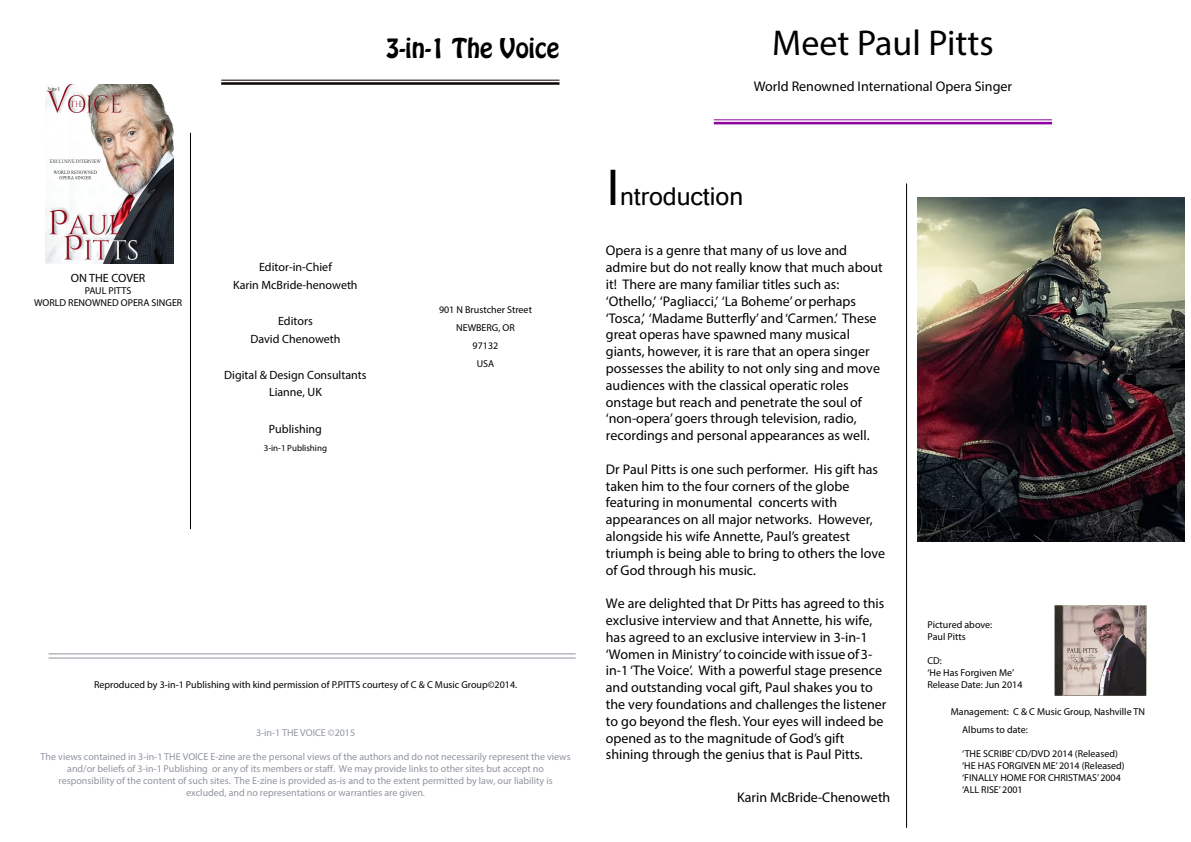
<style>
.page{position:relative;width:1191px;height:842px;background:#fff}
.page>*{position:absolute;margin:0;border:0;box-sizing:border-box;transform-origin:0 0}
.t1{font:36px "Myriad Pro";color:#000}
.t2{font:24px "Hobo Std";color:#000}
.t3{font:24px "Mangal";color:#000}
.t4{font:14px/16.8px "Myriad Pro";color:#000}
.t5{font:12px/17.5px "Myriad Pro";color:#000;text-align:center}
.t6{font:10px/12px "Myriad Pro";color:#8f959e;text-align:center}
.t7{font:10px/12px "Myriad Pro";color:#000}
.t8{font:9px "Myriad Pro";color:#000}
.s1{font-size:48px}
</style>
<div class="page">
<hr style="left:906px;top:183px;width:1px;height:645px;background:#000">
<hr style="left:221px;top:80px;width:338px;height:1px;background:#0b0300">
<hr style="left:221px;top:82px;width:338px;height:3px;background:#0b0300">
<svg style="left:48px;top:653px;width:527px;height:6px"></svg>
<hr style="left:714px;top:119px;width:338px;height:1px;background:#8f049e">
<hr style="left:714px;top:122px;width:338px;height:2px;background:#8f049e">
<hr style="left:49px;top:653px;width:526px;height:1px;background:#8f959e">
<hr style="left:49px;top:658px;width:526px;height:1px;background:#8f959e">
<hr style="left:190px;top:133px;width:1px;height:396px;background:#000">
<img style="left:1054px;top:606px;width:93px;height:90px">
<img style="left:917px;top:197px;width:267px;height:345px">
<img style="left:45px;top:84px;width:129px;height:179px">
<h2 class="t2" style="left:386px;top:31px;width:175px">3-in-1 The Voice</h2>
<p class="t5" style="left:71px;top:269px;width:76px">ON THE COVER</p>
<p class="t7" style="left:34px;top:284px;width:150px;text-align:center">PAUL PITTS<br>WORLD RENOWNED OPERA SINGER</p>
<p class="t5" style="left:233px;top:258px;width:126px;line-height:18px">Editor-in-Chief<br>Karin McBride-henoweth</p>
<p class="t5" style="left:250px;top:312px;width:92px">Editors<br>David Chenoweth</p>
<p class="t5" style="left:224px;top:366px;width:144px">Digital &amp; Design Consultants<br>Lianne, UK</p>
<p class="t5" style="left:269px;top:420px;width:55px">Publishing</p>
<p class="t8" style="left:264px;top:442px;width:65px">3-in-1 Publishing</p>
<p class="t7" style="left:439px;top:301px;width:94px;line-height:18px;text-align:center">901 N Brustcher Street<br>NEWBERG, OR<br>97132<br>USA</p>
<p class="t7" style="left:94px;top:678px;width:425px">Reproduced by 3-in-1 Publishing with kind permission of P.PITTS courtesy of C &amp; C Music Group©2014.</p>
<p class="t6" style="left:256px;top:726px;width:101px">3-in-1 THE VOICE ©2015</p>
<p class="t6" style="left:41px;top:750px;width:531px">The views contained in 3-in-1 THE VOICE E-zine are the personal views of the authors and do not necessarily represent the views and/or beliefs of 3-in-1 Publishing or any of its members or staff. We may provide links to other sites but accept no responsibility of the content of such sites. The E-zine is provided as-is and to the extent permitted by law, our liability is excluded, and no representations or warranties are given.</p>
<h1 class="t1" style="left:772px;top:21px;width:223px">Meet Paul Pitts</h1>
<p class="t4" style="left:754px;top:78px;width:260px">World Renowned International Opera Singer</p>
<h2 class="t3" style="left:606px;top:183px;width:138px"><span class="s1">I</span>ntroduction</h2>
<p class="t4" style="left:606px;top:242px;width:278px">Opera is a genre that many of us love and admire but do not really know that much about it! There are many familiar titles such as: ‘Othello,’ ‘Pagliacci,’ ‘La Boheme’ or perhaps ‘Tosca,’ ‘Madame Butterfly’ and ‘Carmen.’ These great operas have spawned many musical giants, however, it is rare that an opera singer possesses the ability to not only sing and move audiences with the classical operatic roles onstage but reach and penetrate the soul of ‘non-opera’ goers through television, radio, recordings and personal appearances as well.</p>
<p class="t4" style="left:606px;top:460px;width:281px">Dr Paul Pitts is one such performer. His gift has taken him to the four corners of the globe featuring in monumental concerts with appearances on all major networks. However, alongside his wife Annette, Paul’s greatest triumph is being able to bring to others the love of God through his music.</p>
<p class="t4" style="left:606px;top:595px;width:282px">We are delighted that Dr Pitts has agreed to this exclusive interview and that Annette, his wife, has agreed to an exclusive interview in 3-in-1 ‘Women in Ministry’ to coincide with issue of 3- in-1 ‘The Voice’. With a powerful stage presence and outstanding vocal gift, Paul shakes you to the very foundations and challenges the listener to go beyond the flesh. Your eyes will indeed be opened as to the magnitude of God’s gift shining through the genius that is Paul Pitts.</p>
<p class="t4" style="left:737px;top:788px;width:155px">Karin McBride-Chenoweth</p>
<p class="t7" style="left:927px;top:618px;width:66px">Pictured above:<br>Paul Pitts</p>
<p class="t7" style="left:927px;top:654px;width:96px">CD:<br>‘He Has Forgiven Me’<br>Release Date: Jun 2014</p>
<p class="t7" style="left:950px;top:706px;width:196px">Management: C &amp; C Music Group, Nashville TN</p>
<p class="t7" style="left:962px;top:724px;width:67px">Albums to date:</p>
<p class="t7" style="left:962px;top:748px;width:164px">‘THE SCRIBE’ CD/DVD 2014 (Released) ‘HE HAS FORGIVEN ME’ 2014 (Released) ‘FINALLY HOME FOR CHRISTMAS’ 2004 ‘ALL RISE’ 2001</p>
</div>
